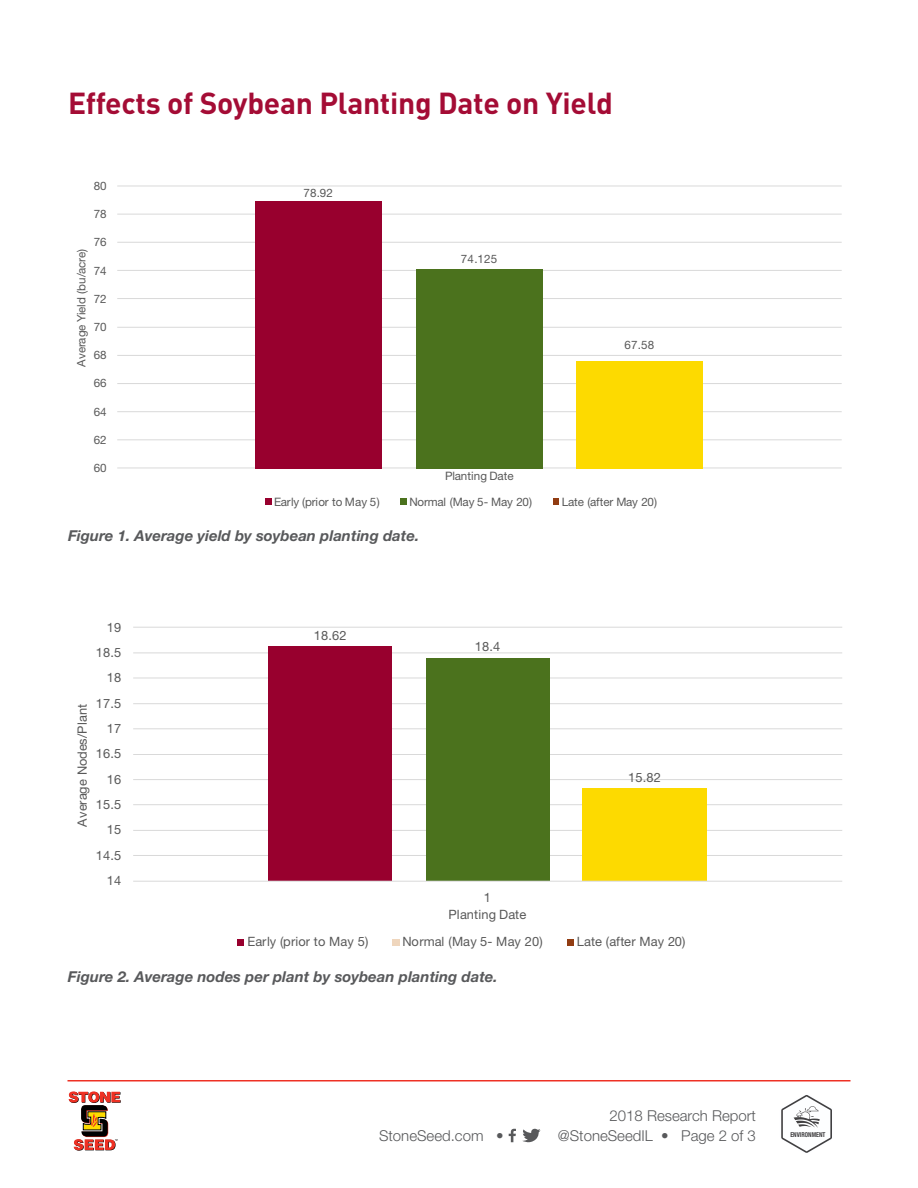
<style>
.page{position:relative;width:918px;height:1188px;background:#fff}
.page>*{position:absolute;margin:0;border:0;box-sizing:border-box;transform-origin:0 0}
.t1{font:700 30px "DIN";letter-spacing:-.01em;color:#a40c35}
.t2{font:italic 700 15px "Helvetica Neue";color:#58595b}
.t3{font:300 15px "Helvetica Neue";color:#58595b}
.t4{font:12.9px "Helvetica Neue";letter-spacing:.015em;color:#595959}
.t5{font:12.9px "Helvetica Neue";letter-spacing:-.005em;color:#595959}
.t6{font:11.55px "Helvetica Neue";letter-spacing:-.01em;color:#595959}
.t7{font:700 condensed 6.75px "Helvetica Neue LT Std";color:#414042;scale:.91 1}
</style>
<div class="page">
<hr style="left:68px;top:1080px;width:782px;height:2px;background:#ee3124">
<svg style="left:509px;top:1129px;width:7px;height:13px"></svg>
<svg style="left:522px;top:1128px;width:19px;height:15px"></svg>
<svg style="left:68px;top:1091px;width:53px;height:60px"></svg>
<hr style="left:133px;top:855px;width:709px;height:1px;background:#d9d9d9">
<hr style="left:133px;top:830px;width:709px;height:1px;background:#d9d9d9">
<hr style="left:133px;top:804px;width:709px;height:1px;background:#d9d9d9">
<hr style="left:133px;top:779px;width:709px;height:1px;background:#d9d9d9">
<hr style="left:133px;top:754px;width:709px;height:1px;background:#d9d9d9">
<hr style="left:133px;top:728px;width:709px;height:1px;background:#d9d9d9">
<hr style="left:133px;top:703px;width:709px;height:1px;background:#d9d9d9">
<hr style="left:133px;top:678px;width:709px;height:1px;background:#d9d9d9">
<hr style="left:133px;top:653px;width:709px;height:1px;background:#d9d9d9">
<hr style="left:133px;top:627px;width:709px;height:1px;background:#d9d9d9">
<div style="left:269px;top:646px;width:123px;height:235px;background:#98002e"></div>
<div style="left:426px;top:658px;width:124px;height:223px;background:#4b721d"></div>
<div style="left:583px;top:788px;width:124px;height:93px;background:#fdda00"></div>
<hr style="left:133px;top:881px;width:709px;height:1px;background:#d9d9d9">
<div style="left:238px;top:939px;width:6px;height:7px;background:#98002e"></div>
<div style="left:392px;top:939px;width:8px;height:7px;background:#efd6bd"></div>
<div style="left:567px;top:939px;width:7px;height:7px;background:#913c12"></div>
<hr style="left:117px;top:468px;width:725px;height:1px;background:#d9d9d9">
<hr style="left:117px;top:440px;width:725px;height:1px;background:#d9d9d9">
<hr style="left:117px;top:411px;width:725px;height:1px;background:#d9d9d9">
<hr style="left:117px;top:383px;width:725px;height:1px;background:#d9d9d9">
<hr style="left:117px;top:355px;width:725px;height:1px;background:#d9d9d9">
<hr style="left:117px;top:327px;width:725px;height:1px;background:#d9d9d9">
<hr style="left:117px;top:298px;width:725px;height:1px;background:#d9d9d9">
<hr style="left:117px;top:270px;width:725px;height:1px;background:#d9d9d9">
<hr style="left:117px;top:242px;width:725px;height:1px;background:#d9d9d9">
<hr style="left:117px;top:214px;width:725px;height:1px;background:#d9d9d9">
<hr style="left:117px;top:186px;width:725px;height:1px;background:#d9d9d9">
<div style="left:255px;top:201px;width:127px;height:267px;background:#98002e"></div>
<div style="left:416px;top:269px;width:126px;height:199px;background:#4b721d"></div>
<div style="left:577px;top:361px;width:126px;height:107px;background:#fdda00"></div>
<svg style="left:266px;top:499px;width:6px;height:6px"></svg>
<svg style="left:401px;top:499px;width:6px;height:6px"></svg>
<svg style="left:553px;top:499px;width:6px;height:6px"></svg>
<svg style="left:781px;top:1095px;width:51px;height:58px"></svg>
<h1 class="t1" style="left:68px;top:83px;width:546px">Effects of Soybean Planting Date on Yield</h1>
<p class="t6" style="left:94px;top:179px;width:14px">80</p>
<p class="t6" style="left:94px;top:207px;width:14px">78</p>
<p class="t6" style="left:94px;top:235px;width:14px">76</p>
<p class="t6" style="left:75px;top:367px;width:120px;rotate:-90deg">Average Yield (bu/acre)</p>
<p class="t6" style="left:94px;top:264px;width:14px">74</p>
<p class="t6" style="left:94px;top:292px;width:14px">72</p>
<p class="t6" style="left:94px;top:320px;width:14px">70</p>
<p class="t6" style="left:94px;top:348px;width:14px">68</p>
<p class="t6" style="left:94px;top:376px;width:14px">66</p>
<p class="t6" style="left:94px;top:405px;width:14px">64</p>
<p class="t6" style="left:94px;top:433px;width:14px">62</p>
<p class="t6" style="left:94px;top:461px;width:14px">60</p>
<p class="t6" style="left:303px;top:186px;width:31px">78.92</p>
<p class="t6" style="left:461px;top:252px;width:38px">74.125</p>
<p class="t6" style="left:445px;top:469px;width:70px">Planting Date</p>
<p class="t6" style="left:625px;top:338px;width:31px">67.58</p>
<p class="t6" style="left:274px;top:495px;width:107px">Early (prior to May 5)</p>
<p class="t6" style="left:409px;top:495px;width:124px">Normal (May 5- May 20)</p>
<p class="t6" style="left:562px;top:495px;width:97px">Late (after May 20)</p>
<p class="t2" style="left:68px;top:526px;width:353px">Figure 1. Average yield by soybean planting date.</p>
<p class="t4" style="left:107px;top:619px;width:16px">19</p>
<p class="t4" style="left:96px;top:645px;width:27px">18.5</p>
<p class="t4" style="left:107px;top:670px;width:16px">18</p>
<p class="t4" style="left:96px;top:695px;width:27px">17.5</p>
<p class="t5" style="left:75px;top:827px;width:124px;rotate:-90deg">Average Nodes/Plant</p>
<p class="t4" style="left:107px;top:721px;width:16px">17</p>
<p class="t4" style="left:96px;top:746px;width:27px">16.5</p>
<p class="t4" style="left:107px;top:771px;width:16px">16</p>
<p class="t4" style="left:96px;top:797px;width:27px">15.5</p>
<p class="t4" style="left:107px;top:822px;width:16px">15</p>
<p class="t4" style="left:96px;top:847px;width:27px">14.5</p>
<p class="t4" style="left:107px;top:873px;width:16px">14</p>
<p class="t4" style="left:314px;top:628px;width:34px">18.62</p>
<p class="t4" style="left:475px;top:639px;width:27px">18.4</p>
<p class="t4" style="left:484px;top:889px;width:9px">1</p>
<p class="t4" style="left:448px;top:907px;width:79px">Planting Date</p>
<p class="t4" style="left:628px;top:770px;width:34px">15.82</p>
<p class="t4" style="left:248px;top:934px;width:122px">Early (prior to May 5)</p>
<p class="t4" style="left:402px;top:934px;width:142px">Normal (May 5- May 20)</p>
<p class="t4" style="left:577px;top:934px;width:110px">Late (after May 20)</p>
<p class="t2" style="left:68px;top:968px;width:431px">Figure 2. Average nodes per plant by soybean planting date.</p>
<p class="t3" style="left:610px;top:1106px;width:148px">2018 Research Report</p>
<p class="t3" style="left:379px;top:1126px;width:126px">StoneSeed.com •</p>
<p class="t3" style="left:558px;top:1126px;width:200px">@StoneSeedIL • Page 2 of 3</p>
<p class="t7" style="left:790px;top:1130px;width:40px">ENVIRONMENT</p>
</div>
